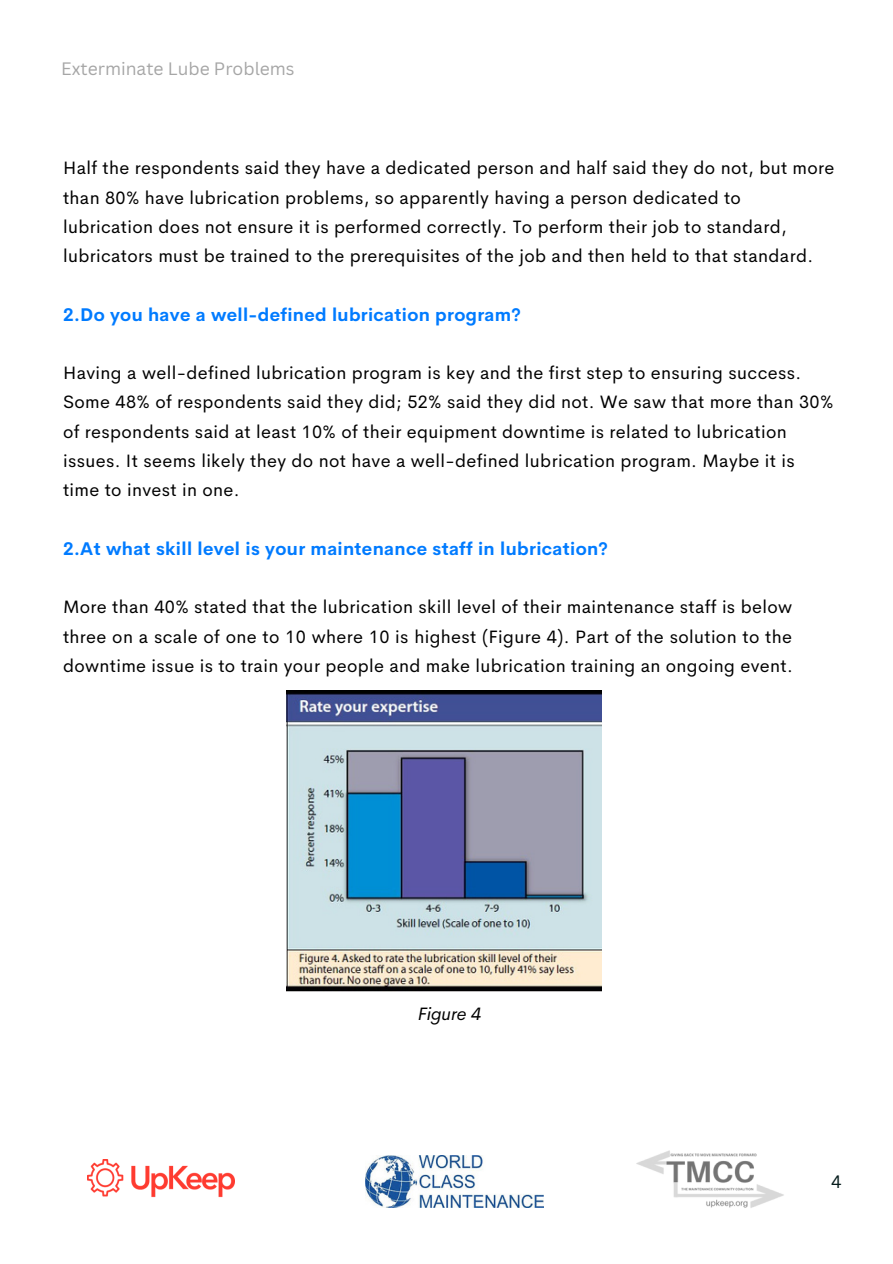
<style>
.page{position:relative;width:893px;height:1264px;background:#fff}
.page>*{position:absolute;margin:0;border:0;box-sizing:border-box;transform-origin:0 0}
.t1{font:18px/29.2px "Cerebri Sans";letter-spacing:.02em;color:#000}
.t2{font:700 18px "Cerebri Sans";letter-spacing:.02em;color:#007bff}
.t3{font:italic 18px "Cerebri Sans";color:#000}
.t4{font:17.55px "Canva Sans";color:#a6a6a6}
.t5{font:17.55px "Canva Sans";color:#051b1b}
</style>
<div class="page">
<img style="left:286px;top:690px;width:315px;height:301px">
<img style="left:87px;top:1159px;width:147px;height:39px">
<img style="left:365px;top:1155px;width:178px;height:52px">
<img style="left:636px;top:1150px;width:148px;height:58px">
<p class="t4" style="left:61px;top:57px;width:235px">Exterminate Lube Problems</p>
<p class="t1" style="left:63px;top:153px;width:773px">Half the respondents said they have a dedicated person and half said they do not, but more than 80% have lubrication problems, so apparently having a person dedicated to lubrication does not ensure it is performed correctly. To perform their job to standard, lubricators must be trained to the prerequisites of the job and then held to that standard.</p>
<p class="t2" style="left:63px;top:303px;width:459px">2.Do you have a well-defined lubrication program?</p>
<p class="t1" style="left:63px;top:358px;width:772px">Having a well-defined lubrication program is key and the first step to ensuring success.<br>Some 48% of respondents said they did; 52% said they did not. We saw that more than 30% of respondents said at least 10% of their equipment downtime is related to lubrication issues. It seems likely they do not have a well-defined lubrication program. Maybe it is time to invest in one.</p>
<p class="t2" style="left:63px;top:537px;width:546px">2.At what skill level is your maintenance staff in lubrication?</p>
<p class="t1" style="left:63px;top:592px;width:731px;text-align:justify">More than 40% stated that the lubrication skill level of their maintenance staff is below three on a scale of one to 10 where 10 is highest (Figure 4). Part of the solution to the downtime issue is to train your people and make lubrication training an ongoing event.</p>
<p class="t3" style="left:417px;top:1001px;width:65px">Figure 4</p>
<p class="t5" style="left:831px;top:1168px;width:12px">4</p>
</div>
